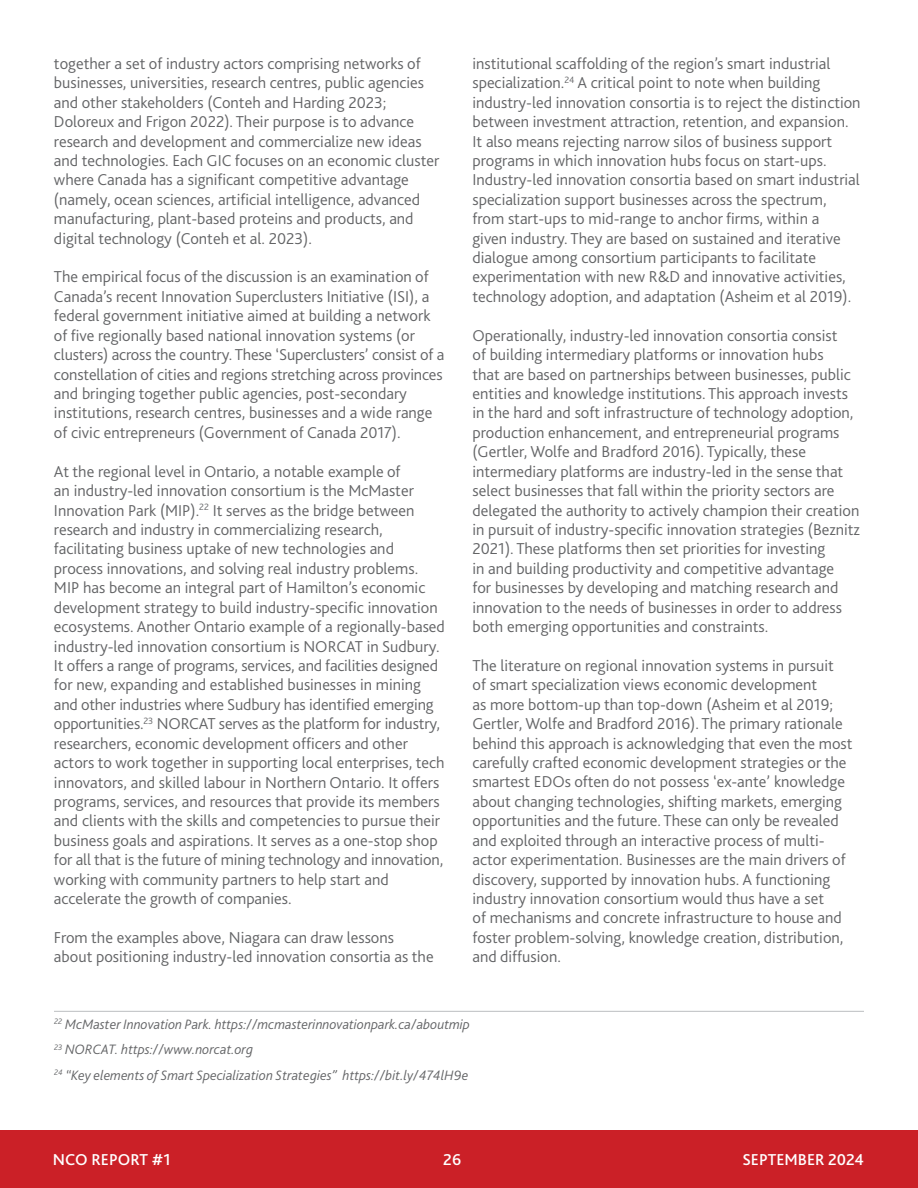
<style>
.page{position:relative;width:918px;height:1188px;background:#fff}
.page>*{position:absolute;margin:0;border:0;box-sizing:border-box;transform-origin:0 0}
.t1{font:300 16.5px/19.4px "Bliss 2";color:#636466}
.t2{font:500 16.5px "Bliss 2";color:#fff}
.t3{font:italic 300 14.25px/25.8px "Bliss 2";color:#636466}
</style>
<div class="page">
<div style="left:0;top:1130px;width:918px;height:58px;background:#cb2027"></div>
<hr style="left:54px;top:1011px;width:810px;height:1px;background:#bcbec0">
<p class="t1" style="left:54px;top:53px;width:387px">together a set of industry actors comprising networks of businesses, universities, research centres, public agencies and other stakeholders (Conteh and Harding 2023; Doloreux and Frigon 2022). Their purpose is to advance research and development and commercialize new ideas and technologies. Each GIC focuses on an economic cluster where Canada has a significant competitive advantage (namely, ocean sciences, artificial intelligence, advanced manufacturing, plant-based proteins and products, and digital technology (Conteh et al. 2023).</p>
<p class="t1" style="left:54px;top:267px;width:392px">The empirical focus of the discussion is an examination of Canada’s recent Innovation Superclusters Initiative (ISI), a federal government initiative aimed at building a network of five regionally based national innovation systems (or clusters) across the country. These ‘Superclusters’ consist of a constellation of cities and regions stretching across provinces and bringing together public agencies, post-secondary institutions, research centres, businesses and a wide range of civic entrepreneurs (Government of Canada 2017).</p>
<p class="t1" style="left:54px;top:461px;width:392px">At the regional level in Ontario, a notable example of<br>an industry-led innovation consortium is the McMaster Innovation Park (MIP).<sup>22</sup> It serves as the bridge between research and industry in commercializing research, facilitating business uptake of new technologies and process innovations, and solving real industry problems.<br>MIP has become an integral part of Hamilton’s economic development strategy to build industry-specific innovation ecosystems. Another Ontario example of a regionally-based industry-led innovation consortium is NORCAT in Sudbury.<br>It offers a range of programs, services, and facilities designed for new, expanding and established businesses in mining and other industries where Sudbury has identified emerging opportunities.<sup>23</sup> NORCAT serves as the platform for industry, researchers, economic development officers and other actors to work together in supporting local enterprises, tech innovators, and skilled labour in Northern Ontario. It offers programs, services, and resources that provide its members and clients with the skills and competencies to pursue their business goals and aspirations. It serves as a one-stop shop for all that is the future of mining technology and innovation, working with community partners to help start and accelerate the growth of companies.</p>
<p class="t1" style="left:54px;top:927px;width:381px">From the examples above, Niagara can draw lessons about positioning industry-led innovation consortia as the</p>
<p class="t1" style="left:472px;top:53px;width:390px">institutional scaffolding of the region’s smart industrial specialization.<sup>24</sup> A critical point to note when building industry-led innovation consortia is to reject the distinction between investment attraction, retention, and expansion.<br>It also means rejecting narrow silos of business support programs in which innovation hubs focus on start-ups.<br>Industry-led innovation consortia based on smart industrial specialization support businesses across the spectrum, from start-ups to mid-range to anchor firms, within a<br>given industry. They are based on sustained and iterative dialogue among consortium participants to facilitate experimentation with new R&amp;D and innovative activities, technology adoption, and adaptation (Asheim et al 2019).</p>
<p class="t1" style="left:472px;top:325px;width:389px">Operationally, industry-led innovation consortia consist<br>of building intermediary platforms or innovation hubs<br>that are based on partnerships between businesses, public entities and knowledge institutions. This approach invests in the hard and soft infrastructure of technology adoption, production enhancement, and entrepreneurial programs (Gertler, Wolfe and Bradford 2016). Typically, these intermediary platforms are industry-led in the sense that select businesses that fall within the priority sectors are delegated the authority to actively champion their creation in pursuit of industry-specific innovation strategies (Beznitz 2021). These platforms then set priorities for investing<br>in and building productivity and competitive advantage<br>for businesses by developing and matching research and innovation to the needs of businesses in order to address both emerging opportunities and constraints.</p>
<p class="t1" style="left:472px;top:655px;width:382px">The literature on regional innovation systems in pursuit<br>of smart specialization views economic development<br>as more bottom-up than top-down (Asheim et al 2019; Gertler, Wolfe and Bradford 2016). The primary rationale behind this approach is acknowledging that even the most carefully crafted economic development strategies or the smartest EDOs often do not possess ‘ex-ante’ knowledge about changing technologies, shifting markets, emerging opportunities and the future. These can only be revealed and exploited through an interactive process of multi&shy;actor experimentation. Businesses are the main drivers of discovery, supported by innovation hubs. A functioning industry innovation consortium would thus have a set<br>of mechanisms and concrete infrastructure to house and foster problem-solving, knowledge creation, distribution, and diffusion.</p>
<p class="t3" style="left:54px;top:1011px;width:417px"><sup>22</sup> McMaster Innovation Park. https://mcmasterinnovationpark.ca/aboutmip<br><sup>23</sup> NORCAT. https://www.norcat.org<br><sup>24</sup> “Key elements of Smart Specialization Strategies” https://bit.ly/474lH9e</p>
<p class="t2" style="left:53px;top:1149px;width:119px">NCO REPORT #1</p>
<p class="t2" style="left:443px;top:1149px;width:19px">26</p>
<p class="t2" style="left:742px;top:1149px;width:123px">SEPTEMBER 2024</p>
</div>
